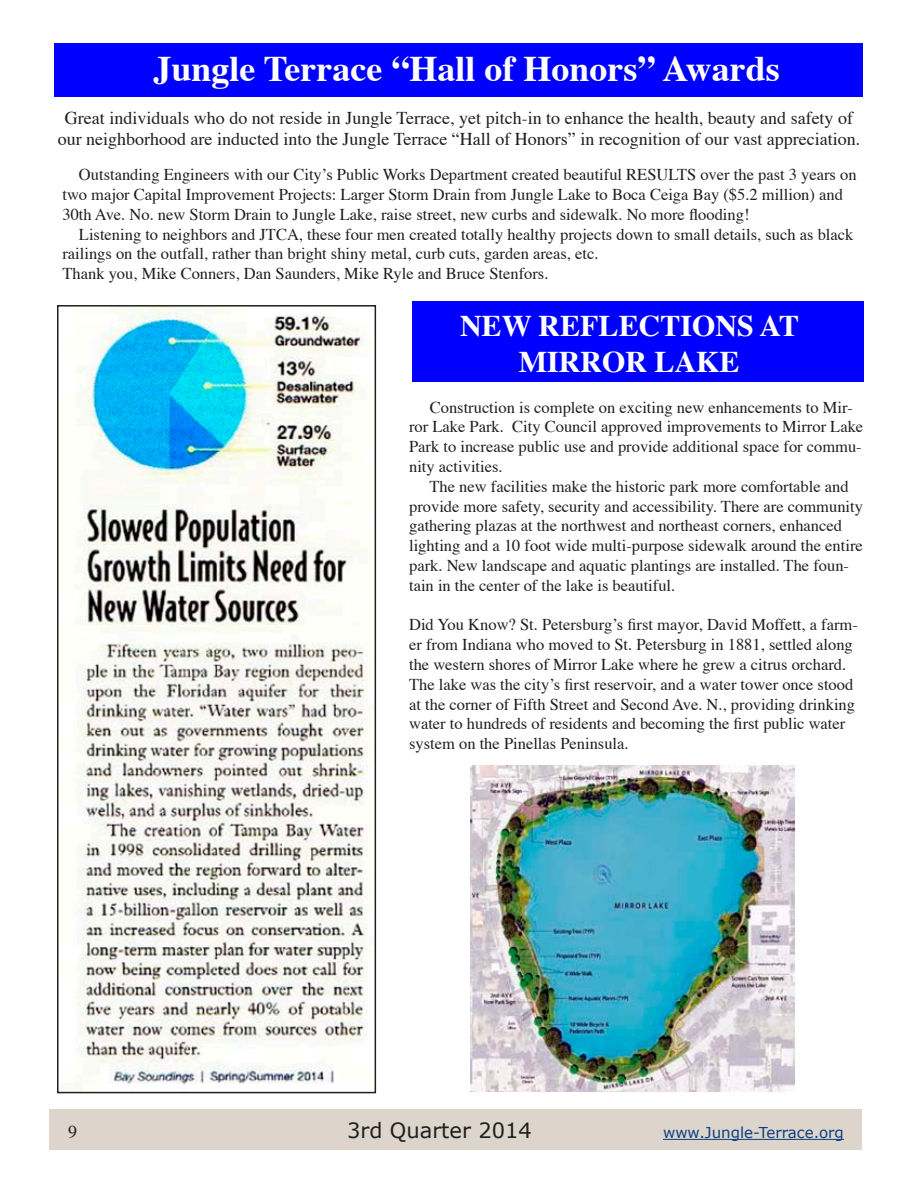
<style>
.page{position:relative;width:918px;height:1188px;background:#fff}
.page>*{position:absolute;margin:0;border:0;box-sizing:border-box;transform-origin:0 0}
.t1{font:700 36px "Times";color:#fff}
.t2{font:700 30px/36px "Times";color:#fff;text-align:center}
.t3{font:21px "Verdana";color:#201e1f}
.t4{font:18px/21.6px "Times";color:#201e1f;text-align:center}
.t5{font:16.5px/19.8px "Times";color:#201e1f}
.t6{font:15px "Verdana";color:#0d407f}
</style>
<div class="page">
<div style="left:49px;top:1110px;width:813px;height:40px;background:#ddd5cc"></div>
<hr style="left:663px;top:1139px;width:181px;height:1px;background:#0d407f">
<div style="left:55px;top:43px;width:808px;height:54px;background:#00f"></div>
<img style="left:71px;top:308px;width:298px;height:782px">
<div style="left:57px;top:305px;width:319px;height:788px;border:2px solid #201e1f"></div>
<img style="left:471px;top:765px;width:324px;height:326px">
<div style="left:412px;top:302px;width:452px;height:80px;background:#00f"></div>
<h1 class="t1" style="left:153px;top:35px;width:628px">Jungle Terrace “Hall of Honors” Awards</h1>
<p class="t4" style="left:58px;top:105px;width:804px">Great individuals who do not reside in Jungle Terrace, yet pitch-in to enhance the health, beauty and safety of our neighborhood are inducted into the Jungle Terrace “Hall of Honors” in recognition of our vast appreciation.</p>
<p class="t5" style="left:62px;top:163px;width:796px;text-indent:16px">Outstanding Engineers with our City’s Public Works Department created beautiful RESULTS over the past 3 years on two major Capital Improvement Projects: Larger Storm Drain from Jungle Lake to Boca Ceiga Bay ($5.2 million) and<br>30th Ave. No. new Storm Drain to Jungle Lake, raise street, new curbs and sidewalk. No more flooding!</p>
<p class="t5" style="left:62px;top:223px;width:792px;text-indent:16px">Listening to neighbors and JTCA, these four men created totally healthy projects down to small details, such as black railings on the outfall, rather than bright shiny metal, curb cuts, garden areas, etc.<br>Thank you, Mike Conners, Dan Saunders, Mike Ryle and Bruce Stenfors.</p>
<h2 class="t2" style="left:460px;top:305px;width:341px">NEW REFLECTIONS AT<br>MIRROR LAKE</h2>
<p class="t5" style="left:409px;top:396px;width:456px;text-indent:21px">Construction is complete on exciting new enhancements to Mir&shy;ror Lake Park. City Council approved improvements to Mirror Lake Park to increase public use and provide additional space for commu&shy;nity activities.</p>
<p class="t5" style="left:409px;top:475px;width:455px;text-indent:20px">The new facilities make the historic park more comfortable and provide more safety, security and accessibility. There are community gathering plazas at the northwest and northeast corners, enhanced lighting and a 10 foot wide multi-purpose sidewalk around the entire park. New landscape and aquatic plantings are installed. The foun&shy;tain in the center of the lake is beautiful.</p>
<p class="t5" style="left:409px;top:614px;width:450px">Did You Know? St. Petersburg’s first mayor, David Moffett, a farm&shy;er from Indiana who moved to St. Petersburg in 1881, settled along the western shores of Mirror Lake where he grew a citrus orchard.<br>The lake was the city’s first reservoir, and a water tower once stood at the corner of Fifth Street and Second Ave. N., providing drinking water to hundreds of residents and becoming the first public water system on the Pinellas Peninsula.</p>
<p class="t4" style="left:68px;top:1120px;width:10px">9</p>
<p class="t3" style="left:347px;top:1117px;width:186px">3rd Quarter 2014</p>
<p class="t6" style="left:663px;top:1123px;width:182px">www.Jungle-Terrace.org</p>
</div>
